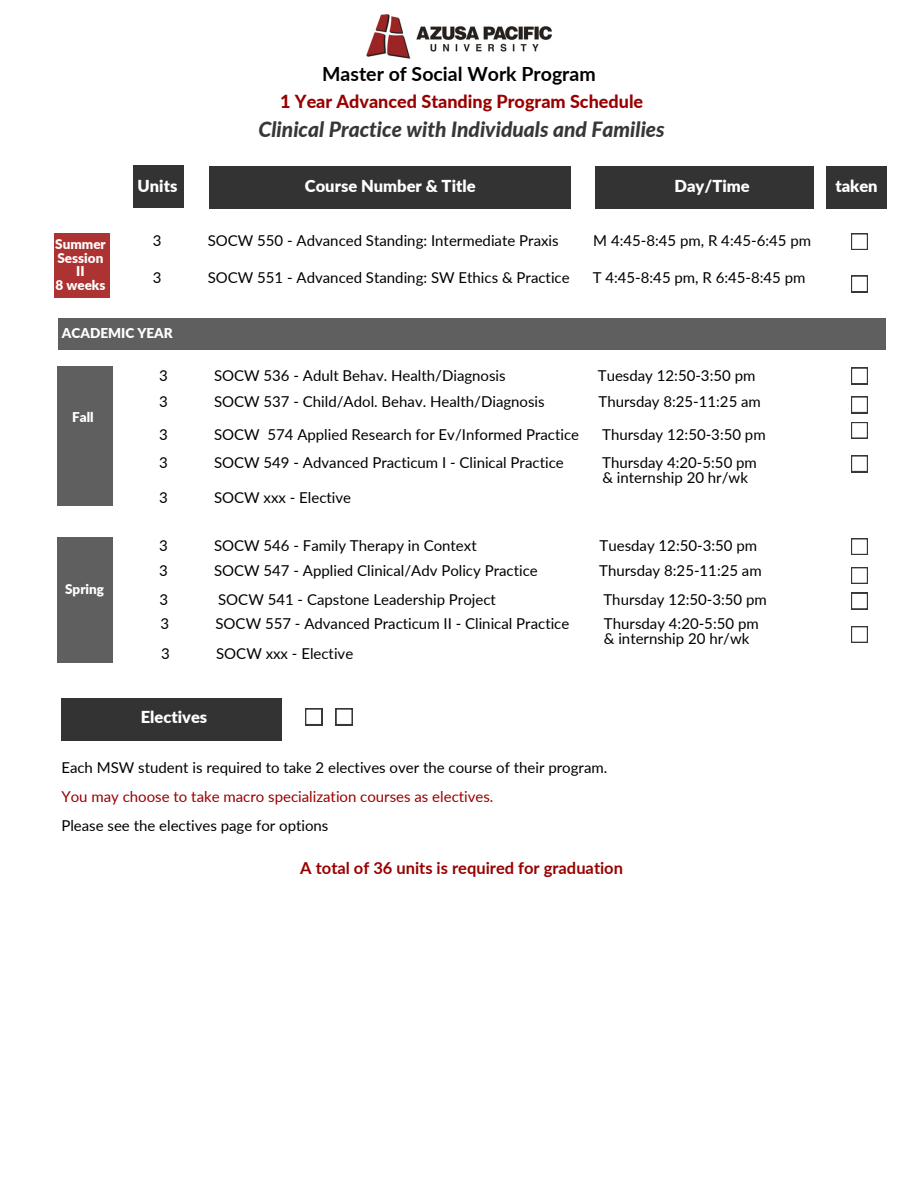
<style>
.page{position:relative;width:918px;height:1188px;background:#fff}
.page>*{position:absolute;margin:0;border:0;box-sizing:border-box;transform-origin:0 0}
.t1{font:italic 800 21px "Lato";color:#373737}
.t2{font:700 19.5px "Lato";color:#000}
.t3{font:800 18px "Lato";color:#900}
.t4{font:900 16.5px "Lato";color:#fff}
.t5{font:700 16.5px "Lato";color:#900}
.t6{font:15px/14.7px "Lato";color:#000}
.t7{font:15px "Lato";color:#900}
.t8{font:900 13.65px "Lato";color:#fff}
.t9{font:900 13.5px/13.5px "Lato";color:#fff;text-align:center}
</style>
<div class="page">
<img style="left:366px;top:14px;width:186px;height:45px">
<div style="left:58px;top:318px;width:828px;height:32px;background:#5f5f5f"></div>
<div style="left:57px;top:366px;width:56px;height:140px;background:#5f5f5f"></div>
<div style="left:57px;top:537px;width:56px;height:126px;background:#5f5f5f"></div>
<div style="left:61px;top:698px;width:221px;height:42px;background:#333"></div>
<div style="left:54px;top:233px;width:55px;height:64px;background:#ad3333"></div>
<div style="left:133px;top:166px;width:51px;height:42px;background:#333"></div>
<div style="left:210px;top:166px;width:361px;height:43px;background:#333"></div>
<div style="left:596px;top:166px;width:218px;height:43px;background:#333"></div>
<div style="left:826px;top:166px;width:61px;height:43px;background:#333"></div>
<svg style="left:851px;top:233px;width:17px;height:17px"></svg>
<svg style="left:851px;top:276px;width:17px;height:16px"></svg>
<svg style="left:851px;top:368px;width:17px;height:16px"></svg>
<svg style="left:851px;top:396px;width:17px;height:17px"></svg>
<svg style="left:851px;top:422px;width:17px;height:17px"></svg>
<svg style="left:851px;top:455px;width:17px;height:17px"></svg>
<svg style="left:851px;top:538px;width:17px;height:17px"></svg>
<svg style="left:851px;top:567px;width:17px;height:17px"></svg>
<svg style="left:851px;top:593px;width:17px;height:16px"></svg>
<svg style="left:851px;top:626px;width:17px;height:17px"></svg>
<svg style="left:305px;top:709px;width:17px;height:16px"></svg>
<svg style="left:336px;top:709px;width:17px;height:16px"></svg>
<h1 class="t2" style="left:322px;top:61px;width:275px">Master of Social Work Program</h1>
<h1 class="t3" style="left:280px;top:90px;width:365px">1 Year Advanced Standing Program Schedule</h1>
<h1 class="t1" style="left:259px;top:117px;width:408px">Clinical Practice with Individuals and Families</h1>
<p class="t9" style="left:55px;top:237px;width:52px">Summer</p>
<h3 class="t9" style="left:58px;top:251px;width:47px">Session<br>II</h3>
<h3 class="t9" style="left:55px;top:278px;width:52px">8 weeks</h3>
<p class="t4" style="left:138px;top:175px;width:41px">Units</p>
<p class="t4" style="left:305px;top:175px;width:172px">Course Number &amp; Title</p>
<p class="t4" style="left:675px;top:176px;width:77px">Day/Time</p>
<h2 class="t4" style="left:835px;top:176px;width:44px">taken</h2>
<p class="t6" style="left:153px;top:233px;width:10px">3</p>
<p class="t6" style="left:208px;top:233px;width:352px">SOCW 550 - Advanced Standing: Intermediate Praxis</p>
<p class="t6" style="left:593px;top:233px;width:219px">M 4:45-8:45 pm, R 4:45-6:45 pm</p>
<h3 class="t6" style="left:153px;top:270px;width:10px">3</h3>
<h3 class="t6" style="left:208px;top:270px;width:363px">SOCW 551 - Advanced Standing: SW Ethics &amp; Practice</h3>
<h3 class="t6" style="left:593px;top:270px;width:214px">T 4:45-8:45 pm, R 6:45-8:45 pm</h3>
<h2 class="t8" style="left:62px;top:325px;width:113px">ACADEMIC YEAR</h2>
<h2 class="t9" style="left:72px;top:410px;width:23px">Fall</h2>
<p class="t9" style="left:65px;top:582px;width:40px">Spring</p>
<h2 class="t6" style="left:159px;top:368px;width:10px">3</h2>
<h2 class="t6" style="left:214px;top:368px;width:293px">SOCW 536 - Adult Behav. Health/Diagnosis</h2>
<h2 class="t6" style="left:598px;top:368px;width:159px">Tuesday 12:50-3:50 pm</h2>
<h3 class="t6" style="left:159px;top:394px;width:10px">3</h3>
<h3 class="t6" style="left:214px;top:394px;width:332px">SOCW 537 - Child/Adol. Behav. Health/Diagnosis</h3>
<h3 class="t6" style="left:598px;top:394px;width:164px">Thursday 8:25-11:25 am</h3>
<h3 class="t6" style="left:159px;top:426px;width:10px">3</h3>
<h3 class="t6" style="left:214px;top:426px;width:367px">SOCW 574 Applied Research for Ev/Informed Practice</h3>
<h3 class="t6" style="left:602px;top:426px;width:165px">Thursday 12:50-3:50 pm</h3>
<p class="t6" style="left:159px;top:455px;width:10px">3</p>
<p class="t6" style="left:214px;top:455px;width:351px">SOCW 549 - Advanced Practicum I - Clinical Practice</p>
<p class="t6" style="left:602px;top:455px;width:156px">Thursday 4:20-5:50 pm &amp; internship 20 hr/wk</p>
<h3 class="t6" style="left:159px;top:490px;width:10px">3</h3>
<h3 class="t6" style="left:214px;top:490px;width:139px">SOCW xxx - Elective</h3>
<h3 class="t6" style="left:159px;top:538px;width:10px">3</h3>
<h3 class="t6" style="left:214px;top:538px;width:264px">SOCW 546 - Family Therapy in Context</h3>
<h3 class="t6" style="left:600px;top:538px;width:159px">Tuesday 12:50-3:50 pm</h3>
<h3 class="t6" style="left:159px;top:563px;width:10px">3</h3>
<h3 class="t6" style="left:214px;top:563px;width:325px">SOCW 547 - Applied Clinical/Adv Policy Practice</h3>
<h3 class="t6" style="left:599px;top:563px;width:164px">Thursday 8:25-11:25 am</h3>
<h3 class="t6" style="left:160px;top:592px;width:10px">3</h3>
<h3 class="t6" style="left:218px;top:592px;width:279px">SOCW 541 - Capstone Leadership Project</h3>
<h3 class="t6" style="left:603px;top:592px;width:165px">Thursday 12:50-3:50 pm</h3>
<p class="t6" style="left:161px;top:616px;width:10px">3</p>
<p class="t6" style="left:216px;top:616px;width:355px">SOCW 557 - Advanced Practicum II - Clinical Practice</p>
<p class="t6" style="left:604px;top:616px;width:156px">Thursday 4:20-5:50 pm &amp; internship 20 hr/wk</p>
<h2 class="t6" style="left:161px;top:646px;width:10px">3</h2>
<h2 class="t6" style="left:216px;top:646px;width:139px">SOCW xxx - Elective</h2>
<h3 class="t4" style="left:141px;top:707px;width:68px">Electives</h3>
<h4 class="t6" style="left:61px;top:759px;width:547px">Each MSW student is required to take 2 electives over the course of their program.</h4>
<p class="t7" style="left:61px;top:787px;width:434px">You may choose to take macro specialization courses as electives.</p>
<h3 class="t6" style="left:61px;top:818px;width:269px">Please see the electives page for options</h3>
<h3 class="t5" style="left:300px;top:857px;width:324px">A total of 36 units is required for graduation</h3>
</div>
